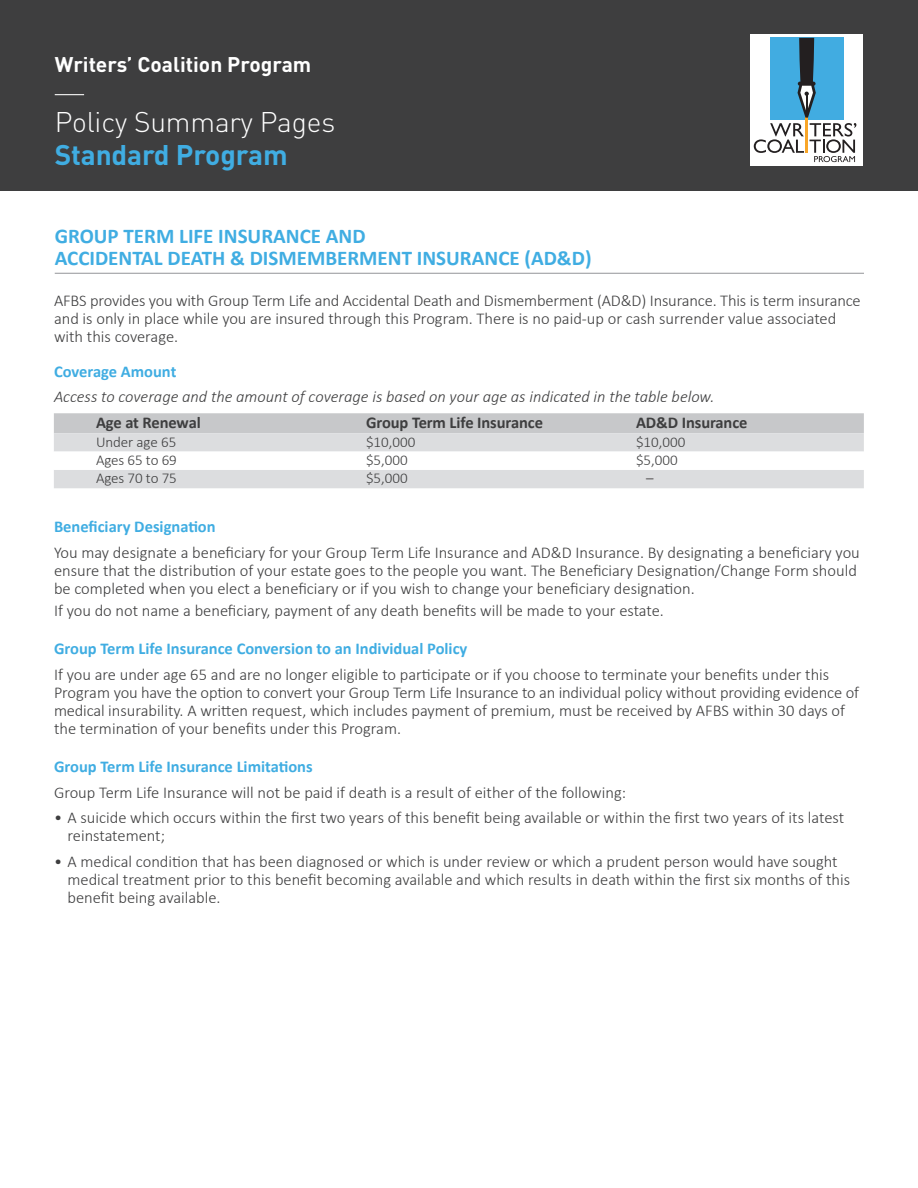
<style>
.page{position:relative;width:918px;height:1188px;background:#fff}
.page>*{position:absolute;margin:0;border:0;box-sizing:border-box;transform-origin:0 0}
.t1{font:300 28.05px "DIN Pro";letter-spacing:-.005em;color:#fff}
.t2{font:700 28.05px "DIN Pro";letter-spacing:-.005em;color:#40ade2}
.t3{font:700 21px/22.5px "Calibri";color:#40ade2}
.t4{font:700 21px "DIN Pro";color:#fff}
.t5{font:300 16.5px/18px "Calibri";color:#3e3e3f}
.t6{font:700 16.5px "Calibri";color:#40ade2}
.t7{font:italic 300 16.5px "Calibri";color:#3e3e3f}
.t8{font:700 16.5px "Calibri";letter-spacing:-.005em;color:#3e3e3f}
.t9{font:300 15px "Calibri";letter-spacing:-.005em;color:#3e3e3f}
.t10{font:300 15px "Calibri";color:#231f20}
</style>
<div class="page">
<hr style="left:55px;top:273px;width:809px;height:1px;background:#939598">
<div style="left:54px;top:413px;width:810px;height:20px;background:#c7c8ca"></div>
<div style="left:54px;top:433px;width:810px;height:55px;background:#dcdddf"></div>
<svg style="left:54px;top:452px;width:810px;height:18px"></svg>
<div style="left:0;top:0;width:918px;height:190px;background:#3e3e3f"></div>
<svg style="left:55px;top:94px;width:29px;height:1px"></svg>
<div style="left:751px;top:34px;width:112px;height:131px;background:#fff"></div>
<svg style="left:754px;top:38px;width:102px;height:124px"></svg>
<p class="t4" style="left:55px;top:46px;width:258px">Writers’ Coalition Program</p>
<h1 class="t1" style="left:55px;top:100px;width:282px">Policy Summary Pages</h1>
<h1 class="t2" style="left:55px;top:131px;width:234px">Standard Program</h1>
<p class="t3" style="left:55px;top:225px;width:538px">GROUP TERM LIFE INSURANCE AND<br>ACCIDENTAL DEATH &amp; DISMEMBERMENT INSURANCE (AD&amp;D)</p>
<p class="t5" style="left:54px;top:291px;width:808px">AFBS provides you with Group Term Life and Accidental Death and Dismemberment (AD&amp;D) Insurance. This is term insurance and is only in place while you are insured through this Program. There is no paid-up or cash surrender value associated with this coverage.</p>
<p class="t6" style="left:54px;top:361px;width:124px">Coverage Amount</p>
<p class="t7" style="left:54px;top:387px;width:662px">Access to coverage and the amount of coverage is based on your age as indicated in the table below.</p>
<p class="t8" style="left:96px;top:412px;width:106px">Age at Renewal</p>
<p class="t8" style="left:366px;top:412px;width:178px">Group Term Life Insurance</p>
<p class="t8" style="left:636px;top:412px;width:113px">AD&amp;D Insurance</p>
<p class="t9" style="left:96px;top:432px;width:82px">Under age 65</p>
<p class="t9" style="left:366px;top:432px;width:51px">$10,000</p>
<p class="t9" style="left:636px;top:432px;width:51px">$10,000</p>
<p class="t9" style="left:96px;top:451px;width:82px">Ages 65 to 69</p>
<p class="t9" style="left:366px;top:451px;width:43px">$5,000</p>
<p class="t9" style="left:636px;top:451px;width:43px">$5,000</p>
<p class="t9" style="left:96px;top:469px;width:82px">Ages 70 to 75</p>
<p class="t9" style="left:366px;top:469px;width:43px">$5,000</p>
<p class="t10" style="left:646px;top:469px;width:9px">–</p>
<p class="t6" style="left:54px;top:516px;width:163px">Beneficiary Designation</p>
<p class="t5" style="left:54px;top:543px;width:807px">You may designate a beneficiary for your Group Term Life Insurance and AD&amp;D Insurance. By designating a beneficiary you ensure that the distribution of your estate goes to the people you want. The Beneficiary Designation/Change Form should be completed when you elect a beneficiary or if you wish to change your beneficiary designation.</p>
<p class="t5" style="left:54px;top:602px;width:611px">If you do not name a beneficiary, payment of any death benefits will be made to your estate.</p>
<p class="t6" style="left:54px;top:638px;width:415px">Group Term Life Insurance Conversion to an Individual Policy</p>
<p class="t5" style="left:54px;top:665px;width:807px">If you are under age 65 and are no longer eligible to participate or if you choose to terminate your benefits under this Program you have the option to convert your Group Term Life Insurance to an individual policy without providing evidence of medical insurability. A written request, which includes payment of premium, must be received by AFBS within 30 days of the termination of your benefits under this Program.</p>
<p class="t6" style="left:54px;top:756px;width:260px">Group Term Life Insurance Limitations</p>
<p class="t5" style="left:54px;top:783px;width:574px">Group Term Life Insurance will not be paid if death is a result of either of the following:</p>
<p class="t5" style="left:67px;top:809px;width:778px;text-indent:-13px">• A suicide which occurs within the first two years of this benefit being available or within the first two years of its latest reinstatement;</p>
<p class="t5" style="left:67px;top:853px;width:784px;text-indent:-13px">• A medical condition that has been diagnosed or which is under review or which a prudent person would have sought medical treatment prior to this benefit becoming available and which results in death within the first six months of this benefit being available.</p>
</div>
